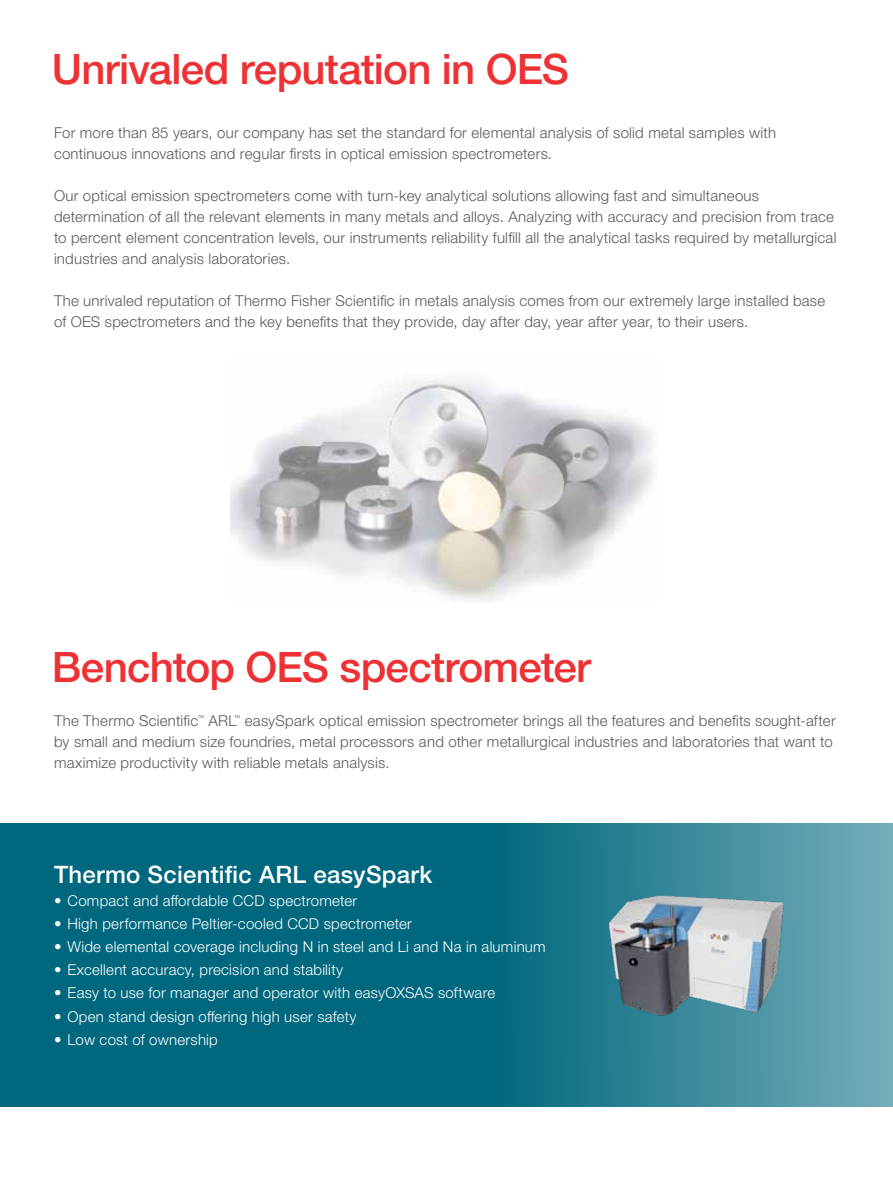
<style>
.page{position:relative;width:893px;height:1191px;background:#fff}
.page>*{position:absolute;margin:0;border:0;box-sizing:border-box;transform-origin:0 0}
.t1{font:500 42px "Helvetica Neue LTW1 G";letter-spacing:-.02em;color:#ee3134}
.t2{font:500 24px "Helvetica Neue LTW1 G";letter-spacing:.01em;color:#fff}
.t3{font:300 15px/21px "Helvetica Neue LTW1 G";letter-spacing:.015em;color:#58595b}
.t4{font:300 15px "Helvetica Neue LTW1 G";letter-spacing:.015em;color:#fff}
.t5{font:300 6.75px "Helvetica Neue LTW1 G";color:#58595b}
</style>
<div class="page">
<svg style="left:0;top:823px;width:893px;height:283px;background:#137387"></svg>
<img style="left:231px;top:379px;width:423px;height:222px">
<img style="left:564px;top:883px;width:263px;height:160px">
<h1 class="t1" style="left:52px;top:44px;width:519px">Unrivaled reputation in OES</h1>
<p class="t3" style="left:54px;top:122px;width:723px">For more than 85 years, our company has set the standard for elemental analysis of solid metal samples with continuous innovations and regular firsts in optical emission spectrometers.</p>
<p class="t3" style="left:54px;top:185px;width:784px">Our optical emission spectrometers come with turn-key analytical solutions allowing fast and simultaneous determination of all the relevant elements in many metals and alloys. Analyzing with accuracy and precision from trace to percent element concentration levels, our instruments reliability fulfill all the analytical tasks required by metallurgical industries and analysis laboratories.</p>
<p class="t3" style="left:54px;top:290px;width:773px">The unrivaled reputation of Thermo Fisher Scientific in metals analysis comes from our extremely large installed base of OES spectrometers and the key benefits that they provide, day after day, year after year, to their users.</p>
<h1 class="t1" style="left:52px;top:641px;width:541px">Benchtop OES spectrometer</h1>
<p class="t3" style="left:54px;top:710px;width:146px">The Thermo Scientific</p>
<p class="t5" style="left:197px;top:713px;width:8px">™</p>
<p class="t3" style="left:208px;top:710px;width:30px">ARL</p>
<p class="t3" style="left:54px;top:710px;width:783px;text-indent:191px">easySpark optical emission spectrometer brings all the features and benefits sought-after by small and medium size foundries, metal processors and other metallurgical industries and laboratories that want to maximize productivity with reliable metals analysis.</p>
<p class="t5" style="left:234px;top:713px;width:8px">™</p>
<h2 class="t2" style="left:54px;top:859px;width:380px">Thermo Scientific ARL easySpark</h2>
<p class="t4" style="left:54px;top:891px;width:305px">• Compact and affordable CCD spectrometer</p>
<p class="t4" style="left:54px;top:914px;width:359px">• High performance Peltier-cooled CCD spectrometer</p>
<p class="t4" style="left:54px;top:937px;width:493px">• Wide elemental coverage including N in steel and Li and Na in aluminum</p>
<p class="t4" style="left:54px;top:960px;width:291px">• Excellent accuracy, precision and stability</p>
<p class="t4" style="left:54px;top:984px;width:443px">• Easy to use for manager and operator with easyOXSAS software</p>
<p class="t4" style="left:54px;top:1007px;width:304px">• Open stand design offering high user safety</p>
<p class="t4" style="left:54px;top:1030px;width:165px">• Low cost of ownership</p>
</div>
